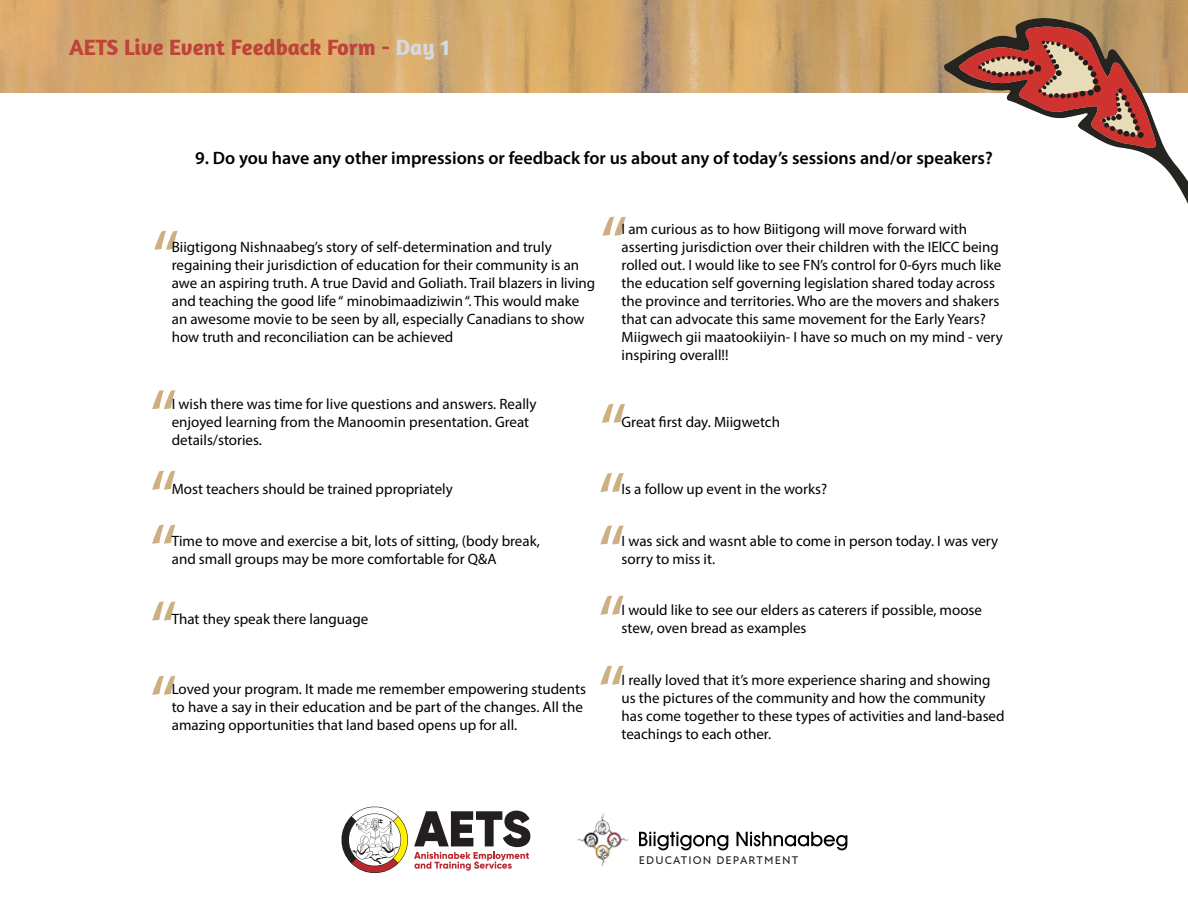
<style>
.page{position:relative;width:1188px;height:918px;background:#fff}
.page>*{position:absolute;margin:0;border:0;box-sizing:border-box;transform-origin:0 0}
.t1{font:78px "Myriad Pro";color:#ceaf82}
.t2{font:700 22.5px "Amaranth";color:#bd433b}
.t3{font:600 18px "Myriad Pro";color:#000}
.t4{font:15px/18px "Myriad Pro";color:#000}
.t5{font:500 11.4px "New Atten";letter-spacing:.1em;color:#262421}
.s1{color:#d5d9e0}
</style>
<div class="page">
<img style="left:0;top:0;width:1188px;height:92px">
<svg style="left:341px;top:806px;width:189px;height:67px"></svg>
<svg style="left:639px;top:832px;width:89px;height:18px"></svg>
<svg style="left:737px;top:832px;width:110px;height:18px"></svg>
<img style="left:577px;top:813px;width:51px;height:54px">
<svg style="left:944px;top:17px;width:244px;height:187px"></svg>
<svg style="left:959px;top:26px;width:197px;height:122px"></svg>
<h2 class="t2" style="left:69px;top:33px;width:382px">AETS Live Event Feedback Form - <span class="s1">Day 1</span></h2>
<p class="t3" style="left:195px;top:146px;width:799px">9. Do you have any other impressions or feedback for us about any of today’s sessions and/or speakers?</p>
<h1 class="t1" style="left:152px;top:210px;width:29px">“</h1>
<p class="t4" style="left:172px;top:238px;width:425px">Biigtigong Nishnaabeg’s story of self-determination and truly regaining their jurisdiction of education for their community is an awe an aspiring truth. A true David and Goliath. Trail blazers in living and teaching the good life “ minobimaadiziwin “. This would make an awesome movie to be seen by all, especially Canadians to show how truth and reconciliation can be achieved</p>
<h1 class="t1" style="left:600px;top:196px;width:29px">“</h1>
<p class="t4" style="left:622px;top:220px;width:383px">I am curious as to how Biitigong will move forward with asserting jurisdiction over their children with the IElCC being rolled out. I would like to see FN’s control for 0-6yrs much like the education self governing legislation shared today across the province and territories. Who are the movers and shakers that can advocate this same movement for the Early Years?<br>Miigwech gii maatookiiyin- I have so much on my mind - very inspiring overall!!</p>
<h1 class="t1" style="left:150px;top:369px;width:29px">“</h1>
<p class="t4" style="left:172px;top:395px;width:366px">I wish there was time for live questions and answers. Really enjoyed learning from the Manoomin presentation. Great details/stories.</p>
<h1 class="t1" style="left:599px;top:383px;width:29px">“</h1>
<p class="t4" style="left:622px;top:413px;width:160px">Great first day. Miigwetch</p>
<h1 class="t1" style="left:150px;top:450px;width:29px">“</h1>
<h1 class="t1" style="left:598px;top:452px;width:29px">“</h1>
<h1 class="t1" style="left:150px;top:504px;width:29px">“</h1>
<h1 class="t1" style="left:598px;top:505px;width:29px">“</h1>
<p class="t4" style="left:172px;top:480px;width:283px">Most teachers should be trained ppropriately</p>
<p class="t4" style="left:622px;top:480px;width:207px">Is a follow up event in the works?</p>
<p class="t4" style="left:172px;top:531px;width:370px">Time to move and exercise a bit, lots of sitting, (body break, and small groups may be more comfortable for Q&amp;A</p>
<p class="t4" style="left:622px;top:531px;width:378px">I was sick and wasnt able to come in person today. I was very sorry to miss it.</p>
<h1 class="t1" style="left:150px;top:581px;width:29px">“</h1>
<h1 class="t1" style="left:598px;top:575px;width:29px">“</h1>
<p class="t4" style="left:172px;top:610px;width:198px">That they speak there language</p>
<p class="t4" style="left:622px;top:601px;width:362px">I would like to see our elders as caterers if possible, moose stew, oven bread as examples</p>
<h1 class="t1" style="left:598px;top:645px;width:29px">“</h1>
<p class="t4" style="left:172px;top:680px;width:416px">Loved your program. It made me remember empowering students to have a say in their education and be part of the changes. All the amazing opportunities that land based opens up for all.</p>
<p class="t4" style="left:622px;top:671px;width:384px">I really loved that it’s more experience sharing and showing us the pictures of the community and how the community has come together to these types of activities and land-based teachings to each other.</p>
<h1 class="t1" style="left:150px;top:655px;width:29px">“</h1>
<p class="t5" style="left:639px;top:853px;width:161px">EDUCATION DEPARTMENT</p>
</div>
